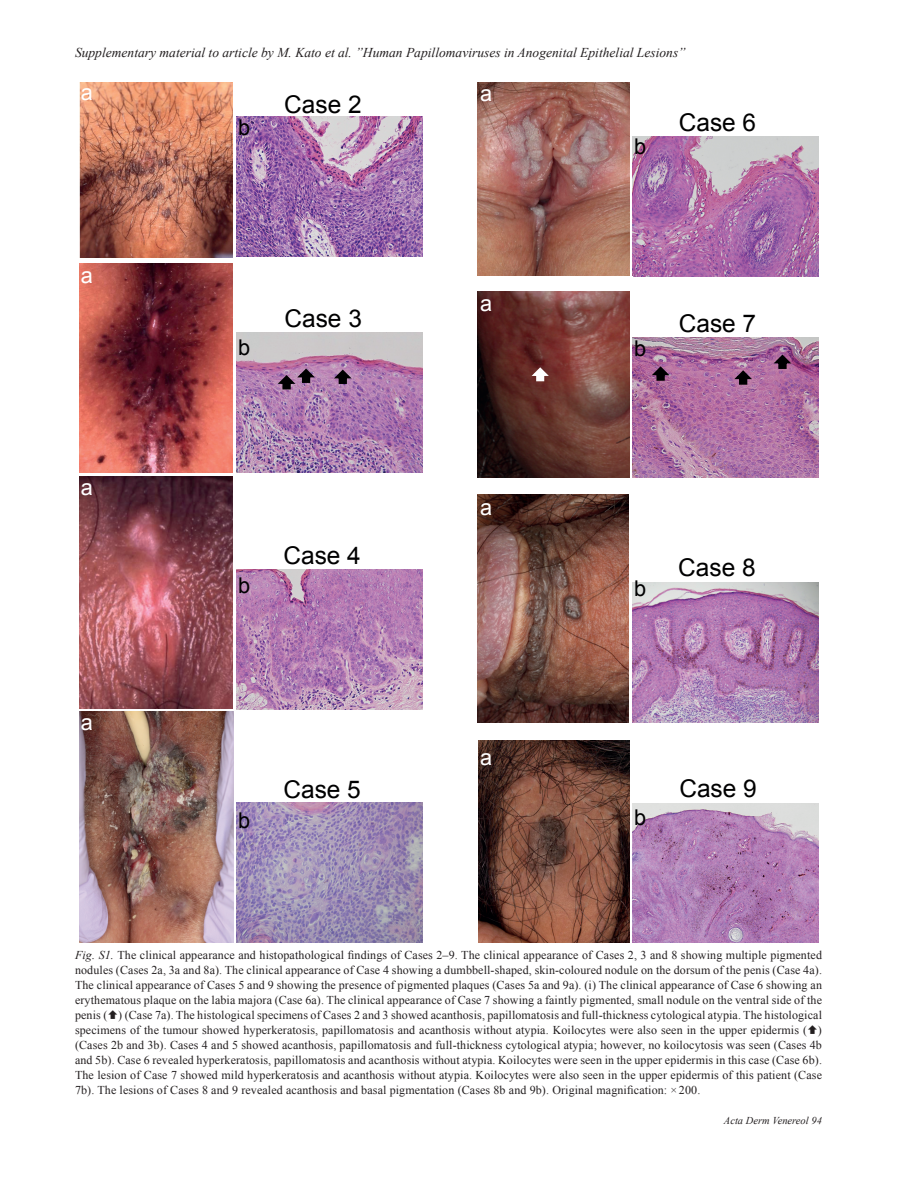
<style>
.page{position:relative;width:897px;height:1196px;background:#fff}
.page>*{position:absolute;margin:0;border:0;box-sizing:border-box;transform-origin:0 0}
.t1{font:24.45px "Arial";color:#000001}
.t2{font:21.75px "Arial";color:#fff}
.t3{font:21.75px "Arial";color:#000001}
.t4{font:italic 13.5px "Times New Roman";color:#231f20}
.t5{font:12px/15px "Times New Roman";letter-spacing:.01em;color:#231f20;text-align:justify}
.t6{font:italic 10.5px "Times New Roman";color:#231f20}
.s1{font-style:italic}
</style>
<div class="page">
<img style="left:237px;top:117px;width:185px;height:139px">
<img style="left:79px;top:82px;width:154px;height:176px">
<img style="left:79px;top:263px;width:154px;height:210px">
<img style="left:237px;top:332px;width:185px;height:140px">
<svg style="left:333px;top:367px;width:22px;height:18px"></svg>
<svg style="left:277px;top:366px;width:41px;height:24px"></svg>
<img style="left:237px;top:569px;width:185px;height:140px">
<img style="left:79px;top:476px;width:154px;height:232px">
<img style="left:79px;top:711px;width:154px;height:231px">
<img style="left:237px;top:802px;width:185px;height:140px">
<img style="left:477px;top:82px;width:152px;height:194px">
<img style="left:632px;top:136px;width:185px;height:140px">
<img style="left:632px;top:337px;width:185px;height:140px">
<svg style="left:651px;top:364px;width:21px;height:18px"></svg>
<svg style="left:733px;top:368px;width:22px;height:18px"></svg>
<img style="left:477px;top:291px;width:152px;height:186px">
<svg style="left:531px;top:365px;width:21px;height:17px"></svg>
<svg style="left:772px;top:352px;width:22px;height:18px"></svg>
<img style="left:477px;top:494px;width:151px;height:228px">
<img style="left:632px;top:582px;width:185px;height:140px">
<img style="left:478px;top:740px;width:151px;height:202px">
<img style="left:632px;top:803px;width:185px;height:139px">
<p class="t4" style="left:75px;top:43px;width:612px">Supplementary material to article by M. Kato et al. ”Human Papillomaviruses in Anogenital Epithelial Lesions”</p>
<h2 class="t2" style="left:81px;top:78px;width:14px">a</h2>
<h2 class="t2" style="left:81px;top:261px;width:14px">a</h2>
<h2 class="t2" style="left:81px;top:472px;width:14px">a</h2>
<h2 class="t2" style="left:81px;top:707px;width:14px">a</h2>
<h2 class="t3" style="left:238px;top:113px;width:14px">b</h2>
<h1 class="t1" style="left:284px;top:88px;width:79px">Case 2</h1>
<h2 class="t2" style="left:480px;top:79px;width:14px">a</h2>
<h1 class="t1" style="left:678px;top:107px;width:79px">Case 6</h1>
<h2 class="t3" style="left:634px;top:132px;width:14px">b</h2>
<h1 class="t1" style="left:284px;top:302px;width:79px">Case 3</h1>
<h2 class="t2" style="left:480px;top:289px;width:14px">a</h2>
<h1 class="t1" style="left:678px;top:307px;width:79px">Case 7</h1>
<h2 class="t3" style="left:238px;top:333px;width:14px">b</h2>
<h2 class="t3" style="left:634px;top:334px;width:14px">b</h2>
<h2 class="t2" style="left:480px;top:493px;width:14px">a</h2>
<h2 class="t3" style="left:238px;top:571px;width:14px">b</h2>
<h1 class="t1" style="left:283px;top:539px;width:79px">Case 4</h1>
<h2 class="t3" style="left:634px;top:573px;width:14px">b</h2>
<h1 class="t1" style="left:678px;top:551px;width:79px">Case 8</h1>
<h2 class="t2" style="left:480px;top:742px;width:14px">a</h2>
<h1 class="t1" style="left:283px;top:772px;width:79px">Case 5</h1>
<h1 class="t1" style="left:679px;top:772px;width:79px">Case 9</h1>
<h2 class="t3" style="left:238px;top:806px;width:14px">b</h2>
<h2 class="t3" style="left:634px;top:803px;width:14px">b</h2>
<p class="t5" style="left:75px;top:946px;width:748px"><span class="s1">Fig. S1.</span> The clinical appearance and histopathological findings of Cases 2–9. The clinical appearance of Cases 2, 3 and 8 showing multiple pigmented nodules (Cases 2a, 3a and 8a). The clinical appearance of Case 4 showing a dumbbell-shaped, skin-coloured nodule on the dorsum of the penis (Case 4a).<br>The clinical appearance of Cases 5 and 9 showing the presence of pigmented plaques (Cases 5a and 9a). (i) The clinical appearance of Case 6 showing an erythematous plaque on the labia majora (Case 6a). The clinical appearance of Case 7 showing a faintly pigmented, small nodule on the ventral side of the penis ( ) (Case 7a). The histological specimens of Cases 2 and 3 showed acanthosis, papillomatosis and full-thickness cytological atypia. The histological specimens of the tumour showed hyperkeratosis, papillomatosis and acanthosis without atypia. Koilocytes were also seen in the upper epidermis ( ) (Cases 2b and 3b). Cases 4 and 5 showed acanthosis, papillomatosis and full-thickness cytological atypia; however, no koilocytosis was seen (Cases 4b and 5b). Case 6 revealed hyperkeratosis, papillomatosis and acanthosis without atypia. Koilocytes were seen in the upper epidermis in this case (Case 6b).<br>The lesion of Case 7 showed mild hyperkeratosis and acanthosis without atypia. Koilocytes were also seen in the upper epidermis of this patient (Case 7b). The lesions of Cases 8 and 9 revealed acanthosis and basal pigmentation (Cases 8b and 9b). Original magnification: ×200.</p>
<p class="t6" style="left:723px;top:1112px;width:99px">Acta Derm Venereol 94</p>
</div>
